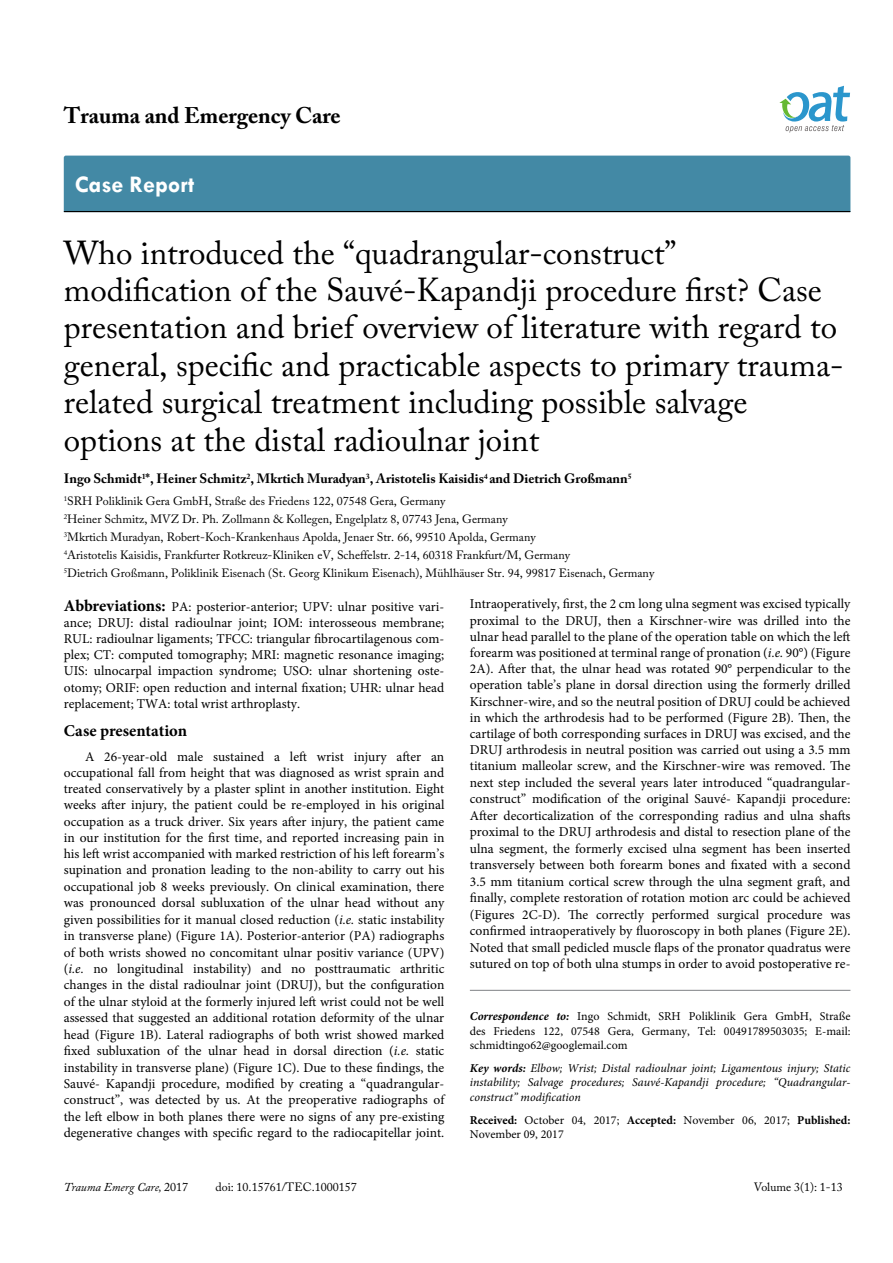
<style>
.page{position:relative;width:893px;height:1263px;background:#fff}
.page>*{position:absolute;margin:0;border:0;box-sizing:border-box;transform-origin:0 0}
.t1{font:33px/37.5px "Adobe Caslon Pro";color:#000}
.t2{font:700 24px "Tw Cen";color:#fff}
.t3{font:700 22.5px "Adobe Caslon Pro";color:#000}
.t4{font:700 16.5px "Minion Pro";color:#000}
.t5{font:13.5px/16.4px "Minion Pro";color:#000;text-align:justify}
.t6{font:700 13.5px "Adobe Caslon Pro";color:#000}
.t7{font:12px/18px "Adobe Caslon Pro";color:#000}
.t8{font:12px/14.4px "Minion Pro";color:#000;text-align:justify}
.t9{font:italic 12px/14.4px "Minion Pro";color:#000;text-align:justify}
.t10{font:italic 12px "Adobe Caslon Pro";color:#000}
.s1{font-weight:700;font-size:16.5px}
.s2{font-style:italic}
.s3{font-weight:700;font-style:italic}
.s4{font-weight:700}
.s5{font-style:normal}
</style>
<div class="page">
<div style="left:64px;top:156px;width:786px;height:55px;background:#4389a5"></div>
<hr style="left:64px;top:211px;width:786px;height:1px;background:#000">
<svg style="left:779px;top:86px;width:71px;height:47px"></svg>
<hr style="left:470px;top:990px;width:380px;height:1px;background:#808285">
<h3 class="t3" style="left:64px;top:102px;width:278px">Trauma and Emergency Care</h3>
<h2 class="t2" style="left:75px;top:170px;width:121px">Case Report</h2>
<p class="t1" style="left:64px;top:233px;width:781px">Who introduced the “quadrangular-construct” modification of the Sauvé-Kapandji procedure first? Case presentation and brief overview of literature with regard to general, specific and practicable aspects to primary trauma&shy;related surgical treatment including possible salvage options at the distal radioulnar joint</p>
<p class="t6" style="left:64px;top:470px;width:569px">Ingo Schmidt<sup>1</sup>*, Heiner Schmitz<sup>2</sup>, Mkrtich Muradyan<sup>3</sup>, Aristotelis Kaisidis<sup>4</sup> and Dietrich Großmann<sup>5</sup></p>
<p class="t7" style="left:64px;top:492px;width:592px"><sup>1</sup>SRH Poliklinik Gera GmbH, Straße des Friedens 122, 07548 Gera, Germany<br><sup>2</sup>Heiner Schmitz, MVZ Dr. Ph. Zollmann &amp; Kollegen, Engelplatz 8, 07743 Jena, Germany<br><sup>3</sup>Mkrtich Muradyan, Robert-Koch-Krankenhaus Apolda, Jenaer Str. 66, 99510 Apolda, Germany<br><sup>4</sup>Aristotelis Kaisidis, Frankfurter Rotkreuz-Kliniken eV, Scheffelstr. 2-14, 60318 Frankfurt/M, Germany<br><sup>5</sup>Dietrich Großmann, Poliklinik Eisenach (St. Georg Klinikum Eisenach), Mühlhäuser Str. 94, 99817 Eisenach, Germany</p>
<p class="t5" style="left:64px;top:598px;width:382px"><span class="s1">Abbreviations:</span> PA: posterior-anterior; UPV: ulnar positive vari&shy;ance; DRUJ: distal radioulnar joint; IOM: interosseous membrane; RUL: radioulnar ligaments; TFCC: triangular fibrocartilagenous com&shy;plex; CT: computed tomography; MRI: magnetic resonance imaging; UIS: ulnocarpal impaction syndrome; USO: ulnar shortening oste&shy;otomy; ORIF: open reduction and internal fixation; UHR: ulnar head replacement; TWA: total wrist arthroplasty.</p>
<p class="t4" style="left:64px;top:719px;width:125px">Case presentation</p>
<p class="t5" style="left:64px;top:748px;width:382px;text-indent:21px">A 26-year-old male sustained a left wrist injury after an occupational fall from height that was diagnosed as wrist sprain and treated conservatively by a plaster splint in another institution. Eight weeks after injury, the patient could be re-employed in his original occupation as a truck driver. Six years after injury, the patient came in our institution for the first time, and reported increasing pain in his left wrist accompanied with marked restriction of his left forearm’s supination and pronation leading to the non-ability to carry out his occupational job 8 weeks previously. On clinical examination, there was pronounced dorsal subluxation of the ulnar head without any given possibilities for it manual closed reduction (<span class="s2">i.e.</span> static instability in transverse plane) (Figure 1A). Posterior-anterior (PA) radiographs of both wrists showed no concomitant ulnar positiv variance (UPV) (<span class="s2">i.e.</span> no longitudinal instability) and no posttraumatic arthritic changes in the distal radioulnar joint (DRUJ), but the configuration of the ulnar styloid at the formerly injured left wrist could not be well assessed that suggested an additional rotation deformity of the ulnar head (Figure 1B). Lateral radiographs of both wrist showed marked fixed subluxation of the ulnar head in dorsal direction (<span class="s2">i.e.</span> static instability in transverse plane) (Figure 1C). Due to these findings, the Sauvé- Kapandji procedure, modified by creating a “quadrangular&shy;construct”, was detected by us. At the preoperative radiographs of the left elbow in both planes there were no signs of any pre-existing degenerative changes with specific regard to the radiocapitellar joint.</p>
<p class="t5" style="left:470px;top:596px;width:382px">Intraoperatively, first, the 2 cm long ulna segment was excised typically proximal to the DRUJ, then a Kirschner-wire was drilled into the ulnar head parallel to the plane of the operation table on which the left forearm was positioned at terminal range of pronation (<span class="s2">i.e.</span> 90°) (Figure 2A). After that, the ulnar head was rotated 90° perpendicular to the operation table’s plane in dorsal direction using the formerly drilled Kirschner-wire, and so the neutral position of DRUJ could be achieved in which the arthrodesis had to be performed (Figure 2B). Then, the cartilage of both corresponding surfaces in DRUJ was excised, and the DRUJ arthrodesis in neutral position was carried out using a 3.5 mm titanium malleolar screw, and the Kirschner-wire was removed. The next step included the several years later introduced “quadrangular&shy;construct” modification of the original Sauvé- Kapandji procedure:<br>After decorticalization of the corresponding radius and ulna shafts proximal to the DRUJ arthrodesis and distal to resection plane of the ulna segment, the formerly excised ulna segment has been inserted transversely between both forearm bones and fixated with a second 3.5 mm titanium cortical screw through the ulna segment graft, and finally, complete restoration of rotation motion arc could be achieved (Figures 2C-D). The correctly performed surgical procedure was confirmed intraoperatively by fluoroscopy in both planes (Figure 2E).<br>Noted that small pedicled muscle flaps of the pronator quadratus were sutured on top of both ulna stumps in order to avoid postoperative re-</p>
<p class="t8" style="left:470px;top:1009px;width:382px"><span class="s3">Correspondence to:</span> Ingo Schmidt, SRH Poliklinik Gera GmbH, Straße des Friedens 122, 07548 Gera, Germany, Tel: 00491789503035; E-mail: schmidtingo62@googlemail.com</p>
<p class="t9" style="left:470px;top:1061px;width:382px"><span class="s4">Key words:</span> Elbow; Wrist; Distal radioulnar joint; Ligamentous injury; Static instability; Salvage procedures; Sauvé-Kapandji procedure; “Quadrangular&shy;construct” modification</p>
<p class="t8" style="left:470px;top:1113px;width:382px"><span class="s4">Received:</span> October 04, 2017; <span class="s4">Accepted:</span> November 06, 2017; <span class="s4">Published:<br></span>November 09, 2017</p>
<p class="t10" style="left:64px;top:1180px;width:126px">Trauma Emerg Care, <span class="s5">2017</span></p>
<p class="t7" style="left:215px;top:1178px;width:143px">doi: 10.15761/TEC.1000157</p>
<p class="t7" style="left:754px;top:1178px;width:90px">Volume 3(1): 1-13</p>
</div>
